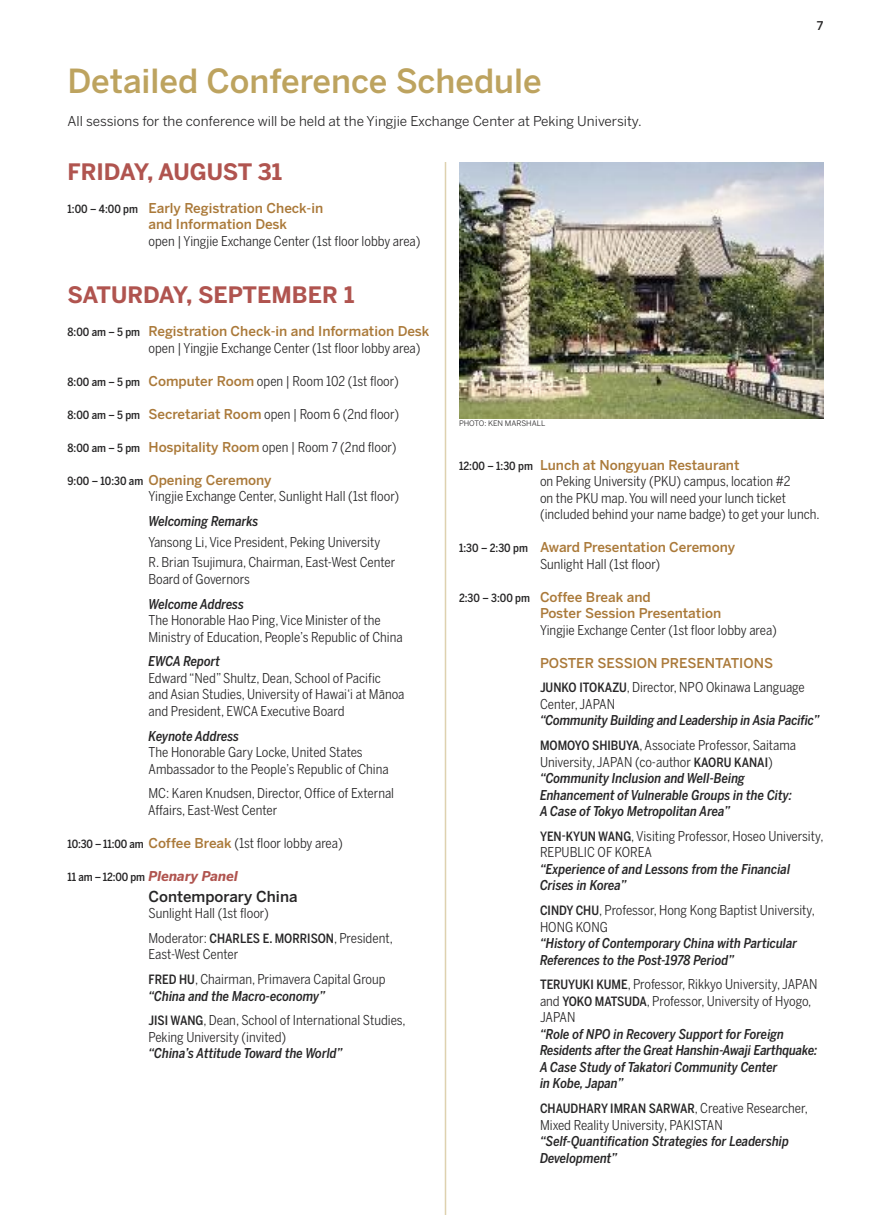
<style>
.page{position:relative;width:891px;height:1215px;background:#fff}
.page>*{position:absolute;margin:0;border:0;box-sizing:border-box;transform-origin:0 0}
.t1{font:500 33px "Benton Sans";color:#bda35f}
.t2{font:700 22.5px "Benton Sans";color:#b0544f}
.t3{font:500 15px "Benton Sans";color:#272627}
.t4{font:13.5px/16.5px "Benton Sans Cond";color:#272627}
.t5{font:italic 500 13.5px/16.5px "Benton Sans Cond";color:#272627}
.t6{font:500 13.5px/16.5px "Benton Sans";color:#aa7939}
.t7{font:13.5px "Benton Sans";color:#272627}
.t8{font:500 12.75px "Benton Sans Cond";color:#272627}
.t9{font:500 12px "Benton Sans";color:#272627}
.t10{font:500 11.25px "Benton Sans Cond";letter-spacing:-.01em;color:#272627}
.t11{font:7.5px "Benton Sans";color:#272627}
.s1{font-family:"Benton Sans Cond";font-size:11.25px;color:#272627}
.s2{font-weight:500;font-size:11.25px}
.s3{font-family:"Benton Sans";font-weight:500;color:#aa7939}
.s4{font-family:"Benton Sans";font-weight:700;font-style:italic;font-size:13.5px;color:#b0544f}
.s5{font-weight:500;font-size:12.75px}
.s6{font-weight:500;font-style:italic}
.s7{font-style:normal;font-size:12.75px}
.s8{font-weight:400;font-style:normal}
.s9{font-weight:400;font-size:13.5px}
</style>
<div class="page">
<img style="left:459px;top:162px;width:365px;height:256px">
<hr style="left:445px;top:162px;width:1px;height:1053px;background:#ded1af">
<p class="t9" style="left:817px;top:21px;width:8px">7</p>
<h1 class="t1" style="left:68px;top:69px;width:476px">Detailed Conference Schedule</h1>
<p class="t7" style="left:68px;top:116px;width:576px">All sessions for the conference will be held at the yingjie Exchange Center at Peking University.</p>
<h2 class="t2" style="left:68px;top:163px;width:216px">FRIDAY, AUGUST 31</h2>
<p class="t6" style="left:148px;top:201px;width:176px;text-indent:-81px"><span class="s1">1:00 – 4:00 pm</span> Early Registration Check-in and Information Desk</p>
<p class="t4" style="left:148px;top:233px;width:274px">open | Yingjie Exchange Center (1st floor lobby area)</p>
<h2 class="t2" style="left:68px;top:287px;width:288px">SATURDAY, SEPTEMBER 1</h2>
<p class="t6" style="left:68px;top:325px;width:364px"><span class="s1">8:00 am – 5 pm</span> Registration Check-in and Information Desk</p>
<p class="t4" style="left:148px;top:340px;width:274px">open | Yingjie Exchange Center (1st floor lobby area)</p>
<p class="t4" style="left:68px;top:373px;width:333px"><span class="s2">8:00 am – 5 pm</span> <span class="s3">Computer Room</span> open | Room 102 (1st floor)</p>
<p class="t4" style="left:68px;top:406px;width:333px"><span class="s2">8:00 am – 5 pm</span> <span class="s3">Secretariat Room</span> open | Room 6 (2nd floor)</p>
<p class="t4" style="left:68px;top:439px;width:331px"><span class="s2">8:00 am – 5 pm</span> <span class="s3">Hospitality Room</span> open | Room 7 (2nd floor)</p>
<p class="t6" style="left:68px;top:473px;width:206px"><span class="s1">9:00 – 10:30 am</span> Opening Ceremony</p>
<p class="t4" style="left:148px;top:489px;width:252px">Yingjie Exchange Center, Sunlight Hall (1st floor)</p>
<p class="t5" style="left:149px;top:513px;width:112px">Welcoming Remarks</p>
<p class="t4" style="left:148px;top:532px;width:248px;line-height:20.7px">Yansong Li,Vice President, Peking University<br>R. Brian Tsujimura, Chairman, East-West Center</p>
<p class="t4" style="left:148px;top:571px;width:103px">Board of Governors</p>
<p class="t5" style="left:148px;top:596px;width:97px">Welcome Address</p>
<p class="t4" style="left:148px;top:612px;width:256px">The Honorable Hao Ping,Vice Minister of the<br>Ministry of Education, People’s Republic of China</p>
<p class="t5" style="left:148px;top:654px;width:73px">EWCA Report</p>
<p class="t4" style="left:148px;top:670px;width:257px">Edward “Ned” Shultz, Dean, School of Pacific<br>and Asian Studies, University of Hawai‘i at Mānoa and President, EWCA Executive Board</p>
<p class="t5" style="left:148px;top:728px;width:92px">Keynote Address</p>
<p class="t4" style="left:148px;top:744px;width:242px">The Honorable Gary Locke, United States<br>Ambassador to the People’s Republic of China</p>
<p class="t4" style="left:148px;top:786px;width:248px">MC: Karen Knudsen, Director, Office of External<br>Affairs, East-West Center</p>
<p class="t4" style="left:68px;top:835px;width:277px"><span class="s2">10:30 –11:00 am</span> <span class="s3">Coffee Break</span> (1st floor lobby area)</p>
<p class="t10" style="left:68px;top:870px;width:172px">11 am –12:00 pm <span class="s4">Plenary Panel</span></p>
<p class="t3" style="left:148px;top:890px;width:151px">Contemporary China</p>
<p class="t4" style="left:148px;top:901px;width:246px;line-height:24.8px">Sunlight Hall (1st floor)<br>Moderator: <span class="s5">CHARLES E. MORRISON</span>, President,</p>
<p class="t4" style="left:148px;top:942px;width:239px;line-height:24.8px">East-West Center<br><span class="s5">FRED HU</span>, Chairman, Primavera Capital Group</p>
<p class="t4" style="left:148px;top:984px;width:259px;line-height:24.8px"><span class="s6">“China and the Macro-economy”<br></span><span class="s5">JISI WANG</span>, Dean, School of International Studies,</p>
<p class="t4" style="left:149px;top:1029px;width:139px">Peking University (invited)</p>
<p class="t5" style="left:149px;top:1045px;width:196px">“China’s Attitude Toward the World”</p>
<p class="t11" style="left:459px;top:420px;width:88px">PHOTO: KEn MARSHALL</p>
<p class="t6" style="left:459px;top:458px;width:282px"><span class="s1">12:00 – 1:30 pm</span> Lunch at Nongyuan Restaurant</p>
<p class="t4" style="left:540px;top:473px;width:281px">on Peking University (PKU) campus, location #2<br>on the PKU map. You will need your lunch ticket (included behind your name badge) to get your lunch.</p>
<p class="t6" style="left:459px;top:540px;width:278px"><span class="s1">1:30 – 2:30 pm</span> Award Presentation Ceremony</p>
<p class="t4" style="left:540px;top:556px;width:122px">Sunlight Hall (1st floor)</p>
<p class="t6" style="left:540px;top:590px;width:183px;text-indent:-81px"><span class="s1">2:30 – 3:00 pm</span> Coffee Break and<br>Poster Session Presentation</p>
<p class="t4" style="left:540px;top:622px;width:238px">Yingjie Exchange Center (1st floor lobby area)</p>
<p class="t6" style="left:540px;top:656px;width:235px">POSTER SESSION PRESENTATIONS</p>
<p class="t4" style="left:540px;top:679px;width:266px"><span class="s5">JUNKO ITOKAZU</span>, Director, NPO Okinawa Language<br>Center, JAPAN</p>
<p class="t5" style="left:540px;top:708px;width:281px;line-height:24.8px">“Community Building and Leadership in Asia Pacific”<br><span class="s7">MOMOYO SHIBUYA</span><span class="s8">,Associate Professor, Saitama</span></p>
<p class="t5" style="left:540px;top:754px;width:254px"><span class="s8">University, JAPAN (co-author</span> <span class="s7">KAORU KANAI</span><span class="s8">) </span>“Community Inclusion and Well-Being Enhancement of Vulnerable Groups in the City:<br>A Case of Tokyo Metropolitan Area”</p>
<p class="t4" style="left:540px;top:828px;width:285px"><span class="s5">YEN-KYUN WANG</span>,Visiting Professor, Hoseo University,<br>REPUBLIC OF KOREA</p>
<p class="t5" style="left:540px;top:861px;width:252px">“Experience of and Lessons from the Financial<br>Crises in Korea”</p>
<p class="t4" style="left:540px;top:902px;width:277px"><span class="s5">CINDY CHU</span>, Professor, Hong Kong Baptist University,<br>HONG KONG</p>
<p class="t5" style="left:540px;top:935px;width:259px">“History of Contemporary China with Particular<br>References to the Post-1978 Period”</p>
<p class="t4" style="left:540px;top:976px;width:279px"><span class="s5">TERUYUKI KUME</span>, Professor, Rikkyo University, JAPAN and <span class="s5">YOKO MATSUDA</span>, Professor, University of Hyogo,<br>JAPAN</p>
<p class="t5" style="left:540px;top:1026px;width:279px">“Role of NPO in Recovery Support for Foreign Residents after the Great Hanshin-Awaji Earthquake:<br>A Case Study of Takatori Community Center<br>in Kobe, Japan”</p>
<p class="t8" style="left:540px;top:1101px;width:270px">CHAUDHARY IMRAN SARWAR<span class="s9">, Creative Researcher,</span></p>
<p class="t4" style="left:540px;top:1117px;width:184px">Mixed Reality University, PAKISTAN</p>
<p class="t5" style="left:540px;top:1133px;width:251px">“Self-Quantification Strategies for Leadership<br>Development”</p>
</div>
